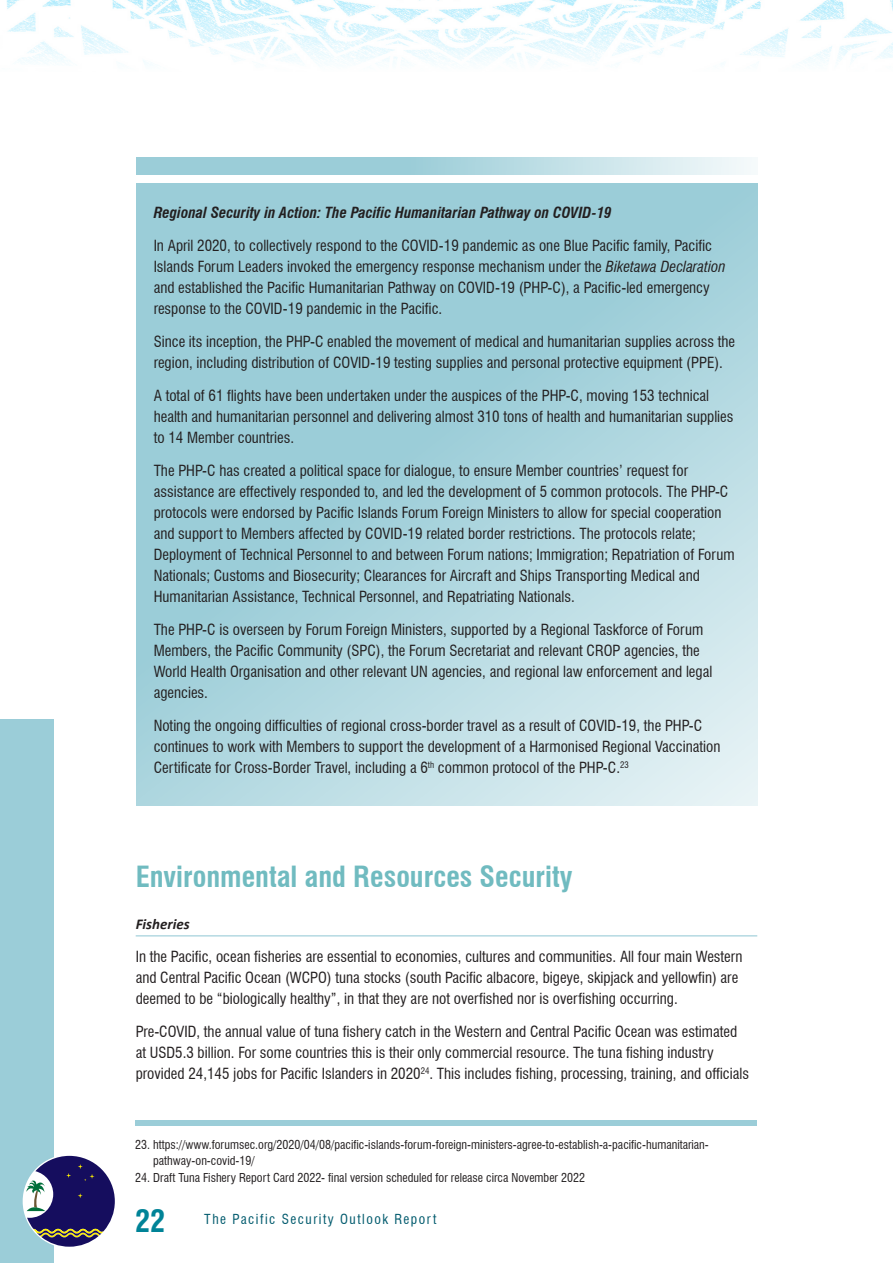
<style>
.page{position:relative;width:893px;height:1263px;background:#fff}
.page>*{position:absolute;margin:0;border:0;box-sizing:border-box;transform-origin:0 0}
.t1{font:700 condensed 30px "Swiss 721 BT";color:#008397}
.t2{font:700 condensed 28.5px "Swiss 721 BT";color:#70bbc0}
.t3{font:condensed 15px/21px "Swiss 721 BT";color:#231f20}
.t4{font:italic 700 condensed 15px "Swiss 721 BT";color:#231f20}
.SubHeading{font:italic 700 15px "Calibri";color:#231f20}
.t5{font:condensed 13.5px "Swiss 721 BT";letter-spacing:.11em;color:#005a6d}
.t6{font:condensed 12px "Swiss 721 BT";color:#231f20}
.s1{font-style:italic}
</style>
<div class="page">
<img style="left:6px;top:0;width:887px;height:64px">
<div style="left:0;top:719px;width:54px;height:544px;background:#9bcdd8"></div>
<svg style="left:23px;top:1156px;width:92px;height:91px"></svg>
<div style="left:135px;top:1121px;width:622px;height:5px;background:#9bcdd8"></div>
<svg style="left:136px;top:183px;width:621px;height:623px;background:#acd5de"></svg>
<svg style="left:136px;top:157px;width:616px;height:17px;background:#b3d9e1"></svg>
<hr style="left:136px;top:935px;width:621px;height:1px;background:#9bcdd8">
<p class="t4" style="left:154px;top:204px;width:459px">Regional Security in Action: The Pacific Humanitarian Pathway on COVID-19</p>
<p class="t3" style="left:154px;top:235px;width:573px">In April 2020, to collectively respond to the COVID-19 pandemic as one Blue Pacific family, Pacific Islands Forum Leaders invoked the emergency response mechanism under the <span class="s1">Biketawa Declaration </span>and established the Pacific Humanitarian Pathway on COVID-19 (PHP-C), a Pacific-led emergency response to the COVID-19 pandemic in the Pacific.</p>
<p class="t3" style="left:154px;top:331px;width:583px">Since its inception, the PHP-C enabled the movement of medical and humanitarian supplies across the region, including distribution of COVID-19 testing supplies and personal protective equipment (PPE).</p>
<p class="t3" style="left:154px;top:385px;width:581px">A total of 61 flights have been undertaken under the auspices of the PHP-C, moving 153 technical health and humanitarian personnel and delivering almost 310 tons of health and humanitarian supplies to 14 Member countries.</p>
<p class="t3" style="left:154px;top:460px;width:582px">The PHP-C has created a political space for dialogue, to ensure Member countries’ request for assistance are effectively responded to, and led the development of 5 common protocols. The PHP-C protocols were endorsed by Pacific Islands Forum Foreign Ministers to allow for special cooperation and support to Members affected by COVID-19 related border restrictions. The protocols relate; Deployment of Technical Personnel to and between Forum nations; Immigration; Repatriation of Forum Nationals; Customs and Biosecurity; Clearances for Aircraft and Ships Transporting Medical and Humanitarian Assistance, Technical Personnel, and Repatriating Nationals.</p>
<p class="t3" style="left:154px;top:619px;width:560px">The PHP-C is overseen by Forum Foreign Ministers, supported by a Regional Taskforce of Forum Members, the Pacific Community (SPC), the Forum Secretariat and relevant CROP agencies, the World Health Organisation and other relevant UN agencies, and regional law enforcement and legal agencies.</p>
<p class="t3" style="left:154px;top:715px;width:568px">Noting the ongoing difficulties of regional cross-border travel as a result of COVID-19, the PHP-C continues to work with Members to support the development of a Harmonised Regional Vaccination<br>Certificate for Cross-Border Travel, including a 6<sup>th</sup> common protocol of the PHP-C.<sup>23</sup></p>
<p class="t2" style="left:136px;top:859px;width:438px">Environmental and Resources Security</p>
<p class="SubHeading" style="left:136px;top:913px;width:55px">Fisheries</p>
<p class="t3" style="left:136px;top:946px;width:608px">In the Pacific, ocean fisheries are essential to economies, cultures and communities. All four main Western and Central Pacific Ocean (WCPO) tuna stocks (south Pacific albacore, bigeye, skipjack and yellowfin) are deemed to be “biologically healthy”, in that they are not overfished nor is overfishing occurring.</p>
<p class="t3" style="left:136px;top:1021px;width:615px">Pre-COVID, the annual value of tuna fishery catch in the Western and Central Pacific Ocean was estimated at USD5.3 billion. For some countries this is their only commercial resource. The tuna fishing industry provided 24,145 jobs for Pacific Islanders in 2020<sup>24</sup>. This includes fishing, processing, training, and officials</p>
<p class="t6" style="left:135px;top:1137px;width:575px">23. https://www.forumsec.org/2020/04/08/pacific-islands-forum-foreign-ministers-agree-to-establish-a-pacific-humanitarian-</p>
<p class="t6" style="left:153px;top:1154px;width:103px">pathway-on-covid-19/</p>
<p class="t6" style="left:135px;top:1170px;width:451px">24. Draft Tuna Fishery Report Card 2022- final version scheduled for release circa November 2022</p>
<h1 class="t1" style="left:135px;top:1203px;width:31px">22</h1>
<p class="t5" style="left:204px;top:1210px;width:234px">The Pacific Security Outlook Report</p>
</div>
